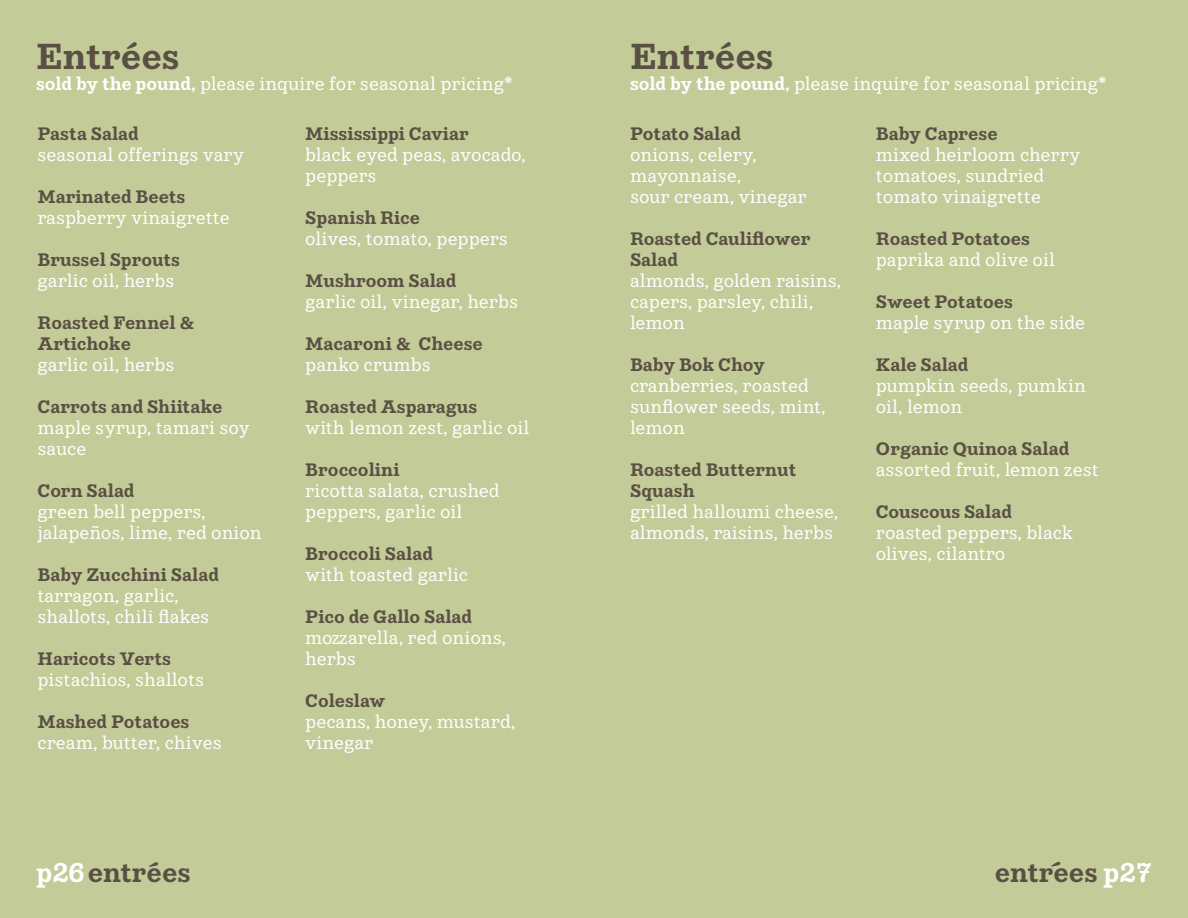
<style>
.page{position:relative;width:1188px;height:918px;background:#c3cb99}
.page>*{position:absolute;margin:0;border:0;box-sizing:border-box;transform-origin:0 0}
.t1{font:600 36px "Fare Serif";color:#595043}
.t2{font:600 27px "Fare Serif";color:#595043}
.t3{font:18px/21px "Fare Serif";color:#fff}
.t4{font:600 18px/21px "Fare Serif";color:#595043}
.s1{font-weight:600}
.s2{color:#fff}
</style>
<div class="page">
<svg style="left:149px;top:862px;width:9px;height:5px"></svg>
<svg style="left:1051px;top:862px;width:9px;height:5px"></svg>
<h1 class="t1" style="left:36px;top:35px;width:145px">Entrées</h1>
<p class="t3" style="left:36px;top:73px;width:478px"><span class="s1">sold by the pound,</span> please inquire for seasonal pricing*</p>
<p class="t4" style="left:38px;top:123px;width:103px">Pasta Salad</p>
<p class="t3" style="left:38px;top:144px;width:208px">seasonal offerings vary</p>
<p class="t4" style="left:38px;top:186px;width:149px">Marinated Beets</p>
<p class="t3" style="left:38px;top:207px;width:194px">raspberry vinaigrette</p>
<p class="t4" style="left:38px;top:249px;width:144px">Brussel Sprouts</p>
<p class="t3" style="left:38px;top:270px;width:138px">garlic oil, herbs</p>
<p class="t4" style="left:38px;top:312px;width:159px">Roasted Fennel &amp;<br>Artichoke</p>
<p class="t3" style="left:38px;top:354px;width:138px">garlic oil, herbs</p>
<p class="t4" style="left:38px;top:396px;width:186px">Carrots and Shiitake</p>
<p class="t3" style="left:38px;top:417px;width:214px">maple syrup, tamari soy sauce</p>
<p class="t4" style="left:38px;top:480px;width:99px">Corn Salad</p>
<p class="t3" style="left:38px;top:501px;width:226px">green bell peppers, jalapeños, lime, red onion</p>
<p class="t4" style="left:38px;top:564px;width:183px">Baby Zucchini Salad</p>
<p class="t3" style="left:38px;top:585px;width:173px">tarragon, garlic, shallots, chili flakes</p>
<p class="t4" style="left:38px;top:648px;width:135px">Haricots Verts</p>
<p class="t3" style="left:38px;top:669px;width:168px">pistachios, shallots</p>
<p class="t4" style="left:38px;top:711px;width:153px">Mashed Potatoes</p>
<p class="t3" style="left:38px;top:732px;width:186px">cream, butter, chives</p>
<h2 class="t2" style="left:36px;top:856px;width:156px"><span class="s2">p26</span> entrees</h2>
<p class="t4" style="left:305px;top:123px;width:165px">Mississippi Caviar</p>
<p class="t3" style="left:305px;top:144px;width:222px">black eyed peas, avocado, peppers</p>
<p class="t4" style="left:305px;top:207px;width:116px">Spanish Rice</p>
<p class="t3" style="left:305px;top:228px;width:204px">olives, tomato, peppers</p>
<p class="t4" style="left:305px;top:270px;width:153px">Mushroom Salad</p>
<p class="t3" style="left:305px;top:291px;width:214px">garlic oil, vinegar, herbs</p>
<p class="t4" style="left:305px;top:333px;width:179px">Macaroni &amp; Cheese</p>
<p class="t3" style="left:305px;top:354px;width:127px">panko crumbs</p>
<p class="t4" style="left:305px;top:396px;width:174px">Roasted Asparagus</p>
<p class="t3" style="left:305px;top:417px;width:226px">with lemon zest, garlic oil</p>
<p class="t4" style="left:305px;top:459px;width:96px">Broccolini</p>
<p class="t3" style="left:305px;top:480px;width:196px">ricotta salata, crushed peppers, garlic oil</p>
<p class="t4" style="left:305px;top:543px;width:129px">Broccoli Salad</p>
<p class="t3" style="left:305px;top:564px;width:164px">with toasted garlic</p>
<p class="t4" style="left:305px;top:606px;width:168px">Pico de Gallo Salad</p>
<p class="t3" style="left:305px;top:627px;width:202px">mozzarella, red onions, herbs</p>
<p class="t4" style="left:305px;top:690px;width:82px">Coleslaw</p>
<p class="t3" style="left:305px;top:711px;width:212px">pecans, honey, mustard, vinegar</p>
<h1 class="t1" style="left:630px;top:35px;width:145px">Entrées</h1>
<p class="t3" style="left:630px;top:73px;width:478px"><span class="s1">sold by the pound,</span> please inquire for seasonal pricing*</p>
<p class="t4" style="left:630px;top:123px;width:113px">Potato Salad</p>
<p class="t3" style="left:630px;top:144px;width:178px">onions, celery, mayonnaise,<br>sour cream, vinegar</p>
<p class="t4" style="left:630px;top:228px;width:182px">Roasted Cauliflower<br>Salad</p>
<p class="t3" style="left:630px;top:270px;width:213px">almonds, golden raisins, capers, parsley, chili, lemon</p>
<p class="t4" style="left:630px;top:354px;width:137px">Baby Bok Choy</p>
<p class="t3" style="left:630px;top:375px;width:197px">cranberries, roasted sunflower seeds, mint, lemon</p>
<p class="t4" style="left:630px;top:459px;width:168px">Roasted Butternut<br>Squash</p>
<p class="t3" style="left:630px;top:501px;width:210px">grilled halloumi cheese, almonds, raisins, herbs</p>
<p class="t4" style="left:876px;top:123px;width:123px">Baby Caprese</p>
<p class="t3" style="left:876px;top:144px;width:206px">mixed heirloom cherry tomatoes, sundried tomato vinaigrette</p>
<p class="t4" style="left:876px;top:228px;width:156px">Roasted Potatoes</p>
<p class="t3" style="left:876px;top:249px;width:181px">paprika and olive oil</p>
<p class="t4" style="left:876px;top:291px;width:139px">Sweet Potatoes</p>
<p class="t3" style="left:876px;top:312px;width:211px">maple syrup on the side</p>
<p class="t4" style="left:876px;top:354px;width:94px">Kale Salad</p>
<p class="t3" style="left:876px;top:375px;width:212px">pumpkin seeds, pumkin oil, lemon</p>
<p class="t4" style="left:876px;top:438px;width:195px">Organic Quinoa Salad</p>
<p class="t3" style="left:876px;top:459px;width:224px">assorted fruit, lemon zest</p>
<p class="t4" style="left:876px;top:501px;width:138px">Couscous Salad</p>
<p class="t3" style="left:876px;top:522px;width:199px">roasted peppers, black olives, cilantro</p>
<h2 class="t2" style="left:995px;top:856px;width:159px">entrees <span class="s2">p27</span></h2>
</div>
